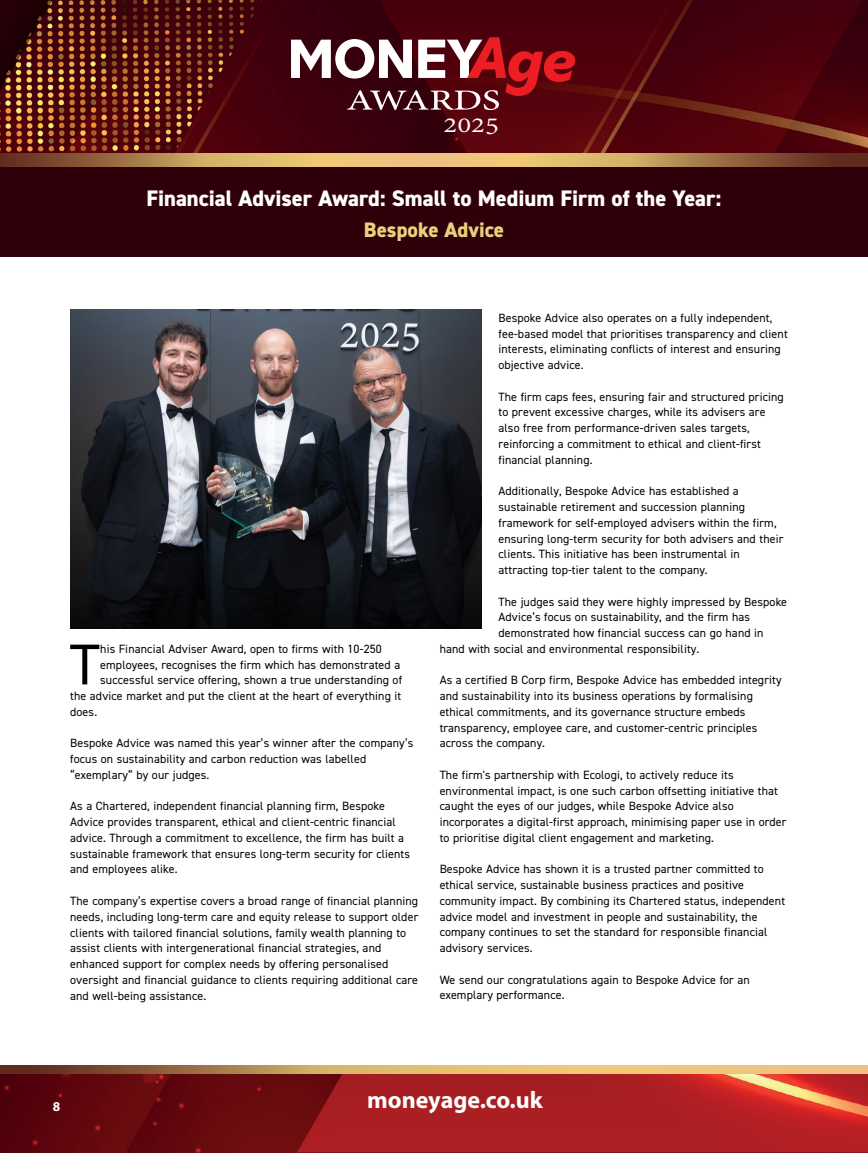
<style>
.page{position:relative;width:868px;height:1153px;background:#fff}
.page>*{position:absolute;margin:0;border:0;box-sizing:border-box;transform-origin:0 0}
.t1{font:57.6px "DIN2014";color:#000}
.t2{font:26.55px "Adobe Devanagari";color:#fff;scale:1.15 1}
.t3{font:700 24px "Myriad Pro";color:#fff}
.t4{font:800 22.5px "DIN2014";color:#fff}
.t5{font:800 21px "DIN2014";color:#e8d07d}
.t6{font:700 13.5px "Myriad Pro";color:#fff}
.t7{font:12px/15.8px "DIN2014";letter-spacing:.01em;color:#000}
</style>
<div class="page">
<img style="left:0;top:0;width:867px;height:153px">
<img style="left:0;top:1073px;width:867px;height:79px">
<div style="left:0;top:167px;width:867px;height:89px;background:#2f0009"></div>
<svg style="left:865px;top:153px;width:2px;height:14px"></svg>
<svg style="left:0;top:153px;width:865px;height:14px;background:#bb9159"></svg>
<hr style="left:867px;top:167px;width:1px;height:89px;background:#2f0009">
<svg style="left:291px;top:37px;width:284px;height:73px"></svg>
<svg style="left:0;top:1065px;width:867px;height:8px;background:#c89f61"></svg>
<img style="left:71px;top:309px;width:410px;height:319px">
<h2 class="t2" style="left:443px;top:109px;width:50px">2025</h2>
<h3 class="t4" style="left:146px;top:183px;width:576px">Financial Adviser Award: Small to Medium Firm of the Year:</h3>
<h3 class="t5" style="left:364px;top:216px;width:142px">Bespoke Advice</h3>
<h1 class="t1" style="left:70px;top:628px;width:31px">T</h1>
<p class="t7" style="left:100px;top:640px;width:283px">his Financial Adviser Award, open to firms with 10-250</p>
<p class="t7" style="left:100px;top:656px;width:301px">employees, recognises the firm which has demonstrated a</p>
<p class="t7" style="left:100px;top:672px;width:303px">successful service offering, shown a true understanding of</p>
<p class="t7" style="left:70px;top:688px;width:332px">the advice market and put the client at the heart of everything it</p>
<p class="t7" style="left:70px;top:703px;width:28px">does.</p>
<p class="t7" style="left:70px;top:735px;width:344px">Bespoke Advice was named this year’s winner after the company’s focus on sustainability and carbon reduction was labelled “exemplary” by our judges.</p>
<p class="t7" style="left:70px;top:798px;width:341px">As a Chartered, independent financial planning firm, Bespoke Advice provides transparent, ethical and client-centric financial advice. Through a commitment to excellence, the firm has built a sustainable framework that ensures long-term security for clients and employees alike.</p>
<p class="t7" style="left:70px;top:892px;width:349px">The company’s expertise covers a broad range of financial planning needs, including long-term care and equity release to support older clients with tailored financial solutions, family wealth planning to assist clients with intergenerational financial strategies, and enhanced support for complex needs by offering personalised oversight and financial guidance to clients requiring additional care and well-being assistance.</p>
<p class="t7" style="left:498px;top:310px;width:291px">Bespoke Advice also operates on a fully independent, fee-based model that prioritises transparency and client interests, eliminating conflicts of interest and ensuring objective advice.</p>
<p class="t7" style="left:498px;top:388px;width:287px">The firm caps fees, ensuring fair and structured pricing to prevent excessive charges, while its advisers are also free from performance-driven sales targets, reinforcing a commitment to ethical and client-first financial planning.</p>
<p class="t7" style="left:498px;top:483px;width:286px">Additionally, Bespoke Advice has established a sustainable retirement and succession planning framework for self-employed advisers within the firm, ensuring long-term security for both advisers and their clients. This initiative has been instrumental in attracting top-tier talent to the company.</p>
<p class="t7" style="left:498px;top:593px;width:290px">The judges said they were highly impressed by Bespoke</p>
<p class="t7" style="left:498px;top:609px;width:253px">Advice’s focus on sustainability, and the firm has</p>
<p class="t7" style="left:498px;top:624px;width:266px">demonstrated how financial success can go hand in</p>
<p class="t7" style="left:439px;top:640px;width:261px">hand with social and environmental responsibility.</p>
<p class="t7" style="left:439px;top:672px;width:343px">As a certified B Corp firm, Bespoke Advice has embedded integrity and sustainability into its business operations by formalising ethical commitments, and its governance structure embeds transparency, employee care, and customer-centric principles across the company.</p>
<p class="t7" style="left:439px;top:766px;width:348px">The firm's partnership with Ecologi, to actively reduce its environmental impact, is one such carbon offsetting initiative that caught the eyes of our judges, while Bespoke Advice also incorporates a digital-first approach, minimising paper use in order to prioritise digital client engagement and marketing.</p>
<p class="t7" style="left:439px;top:861px;width:347px">Bespoke Advice has shown it is a trusted partner committed to ethical service, sustainable business practices and positive community impact. By combining its Chartered status, independent advice model and investment in people and sustainability, the company continues to set the standard for responsible financial advisory services.</p>
<p class="t7" style="left:439px;top:971px;width:312px">We send our congratulations again to Bespoke Advice for an exemplary performance.</p>
<p class="t6" style="left:53px;top:1097px;width:9px">8</p>
<h3 class="t3" style="left:367px;top:1084px;width:177px">moneyage.co.uk</h3>
</div>
